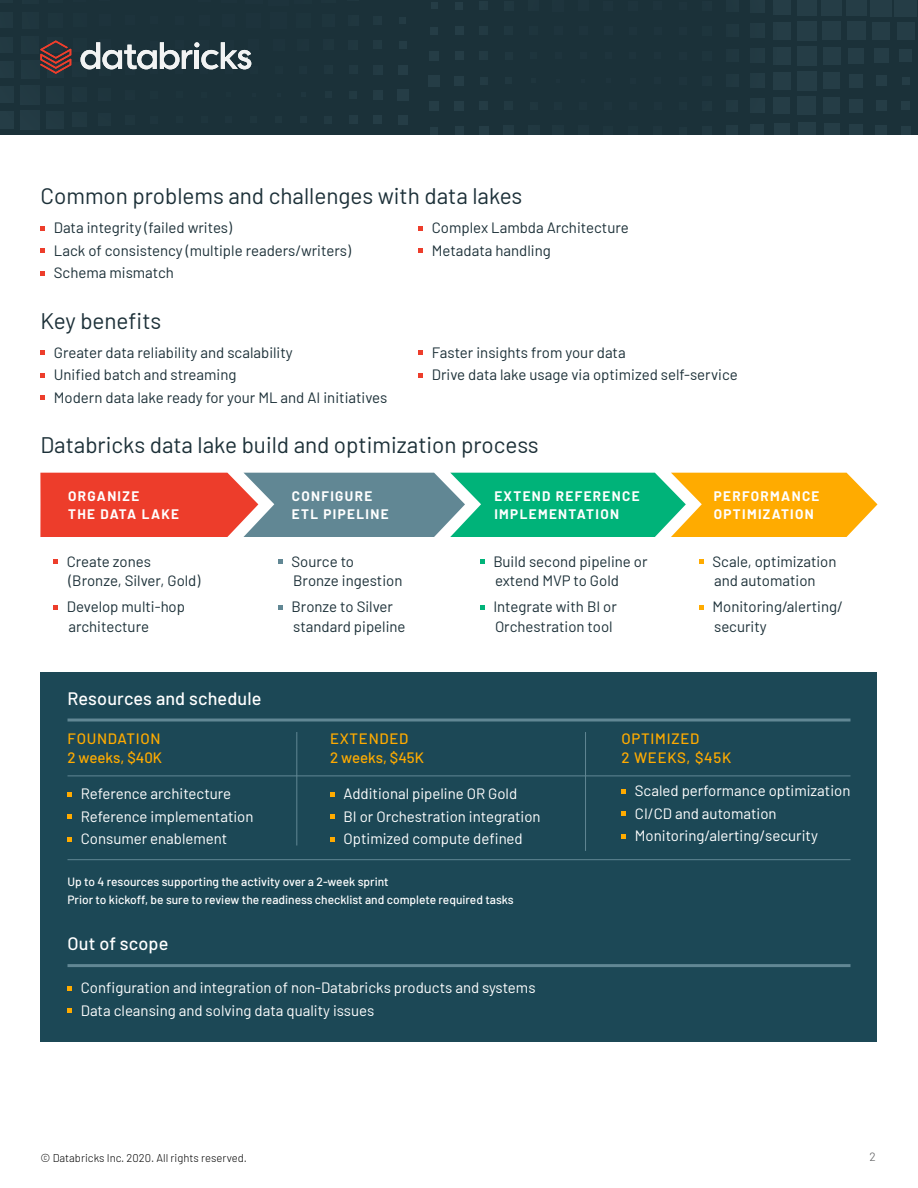
<style>
.page{position:relative;width:918px;height:1188px;background:#fff}
.page>*{position:absolute;margin:0;border:0;box-sizing:border-box;transform-origin:0 0}
.t1{font:22.5px "Barlow";color:#1c3038}
.t2{font:500 18px "Barlow";letter-spacing:.01em;color:#fff}
.t3{font:15px/19.5px "Barlow";color:#1c3038}
.t4{font:15px/22.5px "Barlow";color:#fff}
.t5{font:500 15px/19.5px "Barlow";letter-spacing:.05em;color:#ffab00}
.t6{font:500 15px/19.5px "Barlow";letter-spacing:.02em;color:#ffab00}
.t7{font:700 13.5px/18px "Barlow";letter-spacing:.1em;color:#fff}
.t8{font:500 12px/18px "Barlow";color:#fff}
.t9{font:300 12px "Barlow";color:#58595b}
.t10{font:300 11.25px "Barlow";color:#000}
</style>
<div class="page">
<div style="left:0;top:0;width:918px;height:135px;background:#1b3139"></div>
<svg style="left:431px;top:3px;width:6px;height:6px"></svg>
<div style="left:455px;top:2px;width:8px;height:8px;background:#253d46"></div>
<div style="left:773px;top:0;width:17px;height:14px;background:#253d46"></div>
<div style="left:797px;top:0;width:19px;height:16px;background:#253d46"></div>
<div style="left:821px;top:0;width:21px;height:16px;background:#253d46"></div>
<div style="left:846px;top:0;width:21px;height:16px;background:#253d46"></div>
<div style="left:870px;top:0;width:22px;height:17px;background:#253d46"></div>
<div style="left:895px;top:0;width:22px;height:17px;background:#253d46"></div>
<div style="left:430px;top:27px;width:8px;height:8px;background:#253d46"></div>
<div style="left:455px;top:27px;width:8px;height:8px;background:#253d46"></div>
<div style="left:773px;top:22px;width:17px;height:17px;background:#253d46"></div>
<div style="left:797px;top:21px;width:19px;height:20px;background:#253d46"></div>
<div style="left:822px;top:21px;width:19px;height:19px;background:#253d46"></div>
<div style="left:847px;top:22px;width:19px;height:18px;background:#253d46"></div>
<div style="left:872px;top:22px;width:18px;height:18px;background:#253d46"></div>
<div style="left:897px;top:22px;width:18px;height:18px;background:#253d46"></div>
<div style="left:429px;top:51px;width:10px;height:10px;background:#253d46"></div>
<div style="left:455px;top:51px;width:9px;height:9px;background:#253d46"></div>
<div style="left:773px;top:47px;width:17px;height:17px;background:#253d46"></div>
<div style="left:797px;top:46px;width:19px;height:20px;background:#253d46"></div>
<div style="left:823px;top:47px;width:17px;height:18px;background:#253d46"></div>
<div style="left:848px;top:48px;width:16px;height:16px;background:#253d46"></div>
<div style="left:874px;top:49px;width:14px;height:14px;background:#253d46"></div>
<div style="left:900px;top:50px;width:12px;height:12px;background:#253d46"></div>
<div style="left:429px;top:75px;width:11px;height:11px;background:#253d46"></div>
<div style="left:454px;top:76px;width:10px;height:9px;background:#253d46"></div>
<div style="left:773px;top:72px;width:17px;height:17px;background:#253d46"></div>
<div style="left:797px;top:71px;width:19px;height:19px;background:#253d46"></div>
<div style="left:823px;top:72px;width:17px;height:17px;background:#253d46"></div>
<div style="left:850px;top:74px;width:13px;height:13px;background:#253d46"></div>
<div style="left:876px;top:75px;width:10px;height:11px;background:#253d46"></div>
<div style="left:902px;top:77px;width:8px;height:7px;background:#253d46"></div>
<div style="left:429px;top:101px;width:10px;height:9px;background:#253d46"></div>
<div style="left:455px;top:101px;width:9px;height:9px;background:#253d46"></div>
<div style="left:774px;top:97px;width:16px;height:17px;background:#253d46"></div>
<div style="left:797px;top:96px;width:19px;height:19px;background:#253d46"></div>
<div style="left:823px;top:98px;width:17px;height:16px;background:#253d46"></div>
<div style="left:850px;top:99px;width:13px;height:13px;background:#253d46"></div>
<div style="left:876px;top:100px;width:11px;height:11px;background:#253d46"></div>
<div style="left:902px;top:101px;width:8px;height:9px;background:#253d46"></div>
<div style="left:430px;top:127px;width:8px;height:8px;background:#253d46"></div>
<div style="left:455px;top:126px;width:8px;height:9px;background:#253d46"></div>
<div style="left:774px;top:123px;width:16px;height:12px;background:#253d46"></div>
<div style="left:798px;top:122px;width:18px;height:13px;background:#253d46"></div>
<div style="left:824px;top:123px;width:15px;height:12px;background:#253d46"></div>
<div style="left:850px;top:124px;width:13px;height:11px;background:#253d46"></div>
<div style="left:875px;top:125px;width:12px;height:10px;background:#253d46"></div>
<div style="left:901px;top:126px;width:10px;height:9px;background:#253d46"></div>
<svg style="left:0;top:17px;width:409px;height:113px"></svg>
<svg style="left:462px;top:0;width:318px;height:135px"></svg>
<div style="left:40px;top:672px;width:838px;height:369px;background:#1c4856"></div>
<svg style="left:40px;top:473px;width:837px;height:64px;background:#98905d"></svg>
<svg style="left:53px;top:560px;width:5px;height:4px"></svg>
<svg style="left:53px;top:605px;width:5px;height:5px"></svg>
<svg style="left:480px;top:560px;width:4px;height:4px"></svg>
<svg style="left:480px;top:605px;width:4px;height:5px"></svg>
<svg style="left:278px;top:560px;width:5px;height:4px"></svg>
<svg style="left:278px;top:605px;width:5px;height:5px"></svg>
<svg style="left:699px;top:560px;width:4px;height:4px"></svg>
<svg style="left:699px;top:605px;width:4px;height:5px"></svg>
<svg style="left:81px;top:42px;width:170px;height:27px"></svg>
<svg style="left:40px;top:40px;width:31px;height:34px"></svg>
<svg style="left:40px;top:226px;width:5px;height:5px"></svg>
<svg style="left:418px;top:226px;width:5px;height:5px"></svg>
<svg style="left:40px;top:249px;width:5px;height:4px"></svg>
<svg style="left:418px;top:249px;width:5px;height:4px"></svg>
<svg style="left:40px;top:271px;width:5px;height:5px"></svg>
<svg style="left:40px;top:351px;width:5px;height:4px"></svg>
<svg style="left:418px;top:351px;width:5px;height:4px"></svg>
<svg style="left:40px;top:373px;width:5px;height:5px"></svg>
<svg style="left:418px;top:373px;width:5px;height:5px"></svg>
<svg style="left:40px;top:396px;width:5px;height:4px"></svg>
<svg style="left:68px;top:986px;width:4px;height:4px"></svg>
<svg style="left:68px;top:1008px;width:4px;height:5px"></svg>
<svg style="left:68px;top:792px;width:4px;height:5px"></svg>
<svg style="left:68px;top:815px;width:4px;height:4px"></svg>
<svg style="left:68px;top:837px;width:4px;height:5px"></svg>
<svg style="left:622px;top:789px;width:4px;height:5px"></svg>
<svg style="left:622px;top:812px;width:4px;height:4px"></svg>
<svg style="left:622px;top:834px;width:4px;height:5px"></svg>
<svg style="left:330px;top:792px;width:4px;height:5px"></svg>
<svg style="left:330px;top:815px;width:4px;height:4px"></svg>
<svg style="left:330px;top:837px;width:4px;height:5px"></svg>
<hr style="left:68px;top:719px;width:782px;height:3px;background:#618794">
<hr style="left:68px;top:964px;width:782px;height:3px;background:#618794">
<hr style="left:68px;top:859px;width:782px;height:1px;background:#618794">
<hr style="left:68px;top:776px;width:782px;height:1px;background:#618794">
<hr style="left:297px;top:732px;width:1px;height:114px;background:#618794">
<hr style="left:585px;top:732px;width:1px;height:119px;background:#618794">
<h1 class="t1" style="left:40px;top:180px;width:483px">Common problems and challenges with data lakes</h1>
<p class="t3" style="left:54px;top:217px;width:180px">Data integrity (failed writes)</p>
<p class="t3" style="left:432px;top:217px;width:198px">Complex Lambda Architecture</p>
<p class="t3" style="left:54px;top:239px;width:299px">Lack of consistency (multiple readers/writers)</p>
<p class="t3" style="left:432px;top:239px;width:120px">Metadata handling</p>
<p class="t3" style="left:54px;top:262px;width:122px">Schema mismatch</p>
<h1 class="t1" style="left:40px;top:304px;width:122px">Key benefits</h1>
<p class="t3" style="left:54px;top:341px;width:240px">Greater data reliability and scalability</p>
<p class="t3" style="left:432px;top:341px;width:195px">Faster insights from your data</p>
<p class="t3" style="left:54px;top:364px;width:184px">Unified batch and streaming</p>
<p class="t3" style="left:432px;top:364px;width:308px">Drive data lake usage via optimized self-service</p>
<p class="t3" style="left:54px;top:386px;width:335px">Modern data lake ready for your ML and AI initiatives</p>
<h1 class="t1" style="left:40px;top:429px;width:500px">Databricks data lake build and optimization process</h1>
<p class="t7" style="left:68px;top:486px;width:113px">ORGANIZE<br>THE DATA LAKE</p>
<p class="t7" style="left:494px;top:486px;width:147px">EXTEND REFERENCE<br>IMPLEMENTATION</p>
<p class="t7" style="left:292px;top:486px;width:98px">CONFIGURE<br>ETL PIPELINE</p>
<p class="t7" style="left:714px;top:486px;width:107px">PERFORMANCE<br>OPTIMIZATION</p>
<p class="t3" style="left:67px;top:550px;width:135px">Create zones (Bronze, Silver, Gold)</p>
<p class="t3" style="left:67px;top:596px;width:120px">Develop multi-hop architecture</p>
<p class="t2" style="left:68px;top:685px;width:196px">Resources and schedule</p>
<p class="t6" style="left:68px;top:727px;width:96px">FOUNDATION<br>2 weeks, $40K</p>
<p class="t4" style="left:81px;top:781px;width:174px">Reference architecture<br>Reference implementation<br>Consumer enablement</p>
<p class="t3" style="left:292px;top:550px;width:112px">Source to<br>Bronze ingestion</p>
<p class="t3" style="left:292px;top:596px;width:115px">Bronze to Silver standard pipeline</p>
<p class="t3" style="left:493px;top:550px;width:156px">Build second pipeline or extend MVP to Gold</p>
<p class="t3" style="left:493px;top:596px;width:125px">Integrate with BI or<br>Orchestration tool</p>
<p class="t3" style="left:712px;top:550px;width:126px">Scale, optimization and automation</p>
<p class="t3" style="left:712px;top:596px;width:132px">Monitoring/alerting/ security</p>
<p class="t5" style="left:330px;top:727px;width:95px">EXTENDED<br>2 weeks, $45K</p>
<p class="t4" style="left:343px;top:781px;width:199px">Additional pipeline OR Gold<br>BI or Orchestration integration<br>Optimized compute defined</p>
<p class="t5" style="left:622px;top:727px;width:111px">OPTIMIZED<br>2 WEEKS, $45K</p>
<p class="t4" style="left:635px;top:778px;width:217px">Scaled performance optimization<br>CI/CD and automation<br>Monitoring/alerting/security</p>
<p class="t8" style="left:68px;top:872px;width:448px">Up to 4 resources supporting the activity over a 2-week sprint<br>Prior to kickoff, be sure to review the readiness checklist and complete required tasks</p>
<p class="t2" style="left:68px;top:931px;width:102px">Out of scope</p>
<p class="t4" style="left:81px;top:975px;width:456px">Configuration and integration of non-Databricks products and systems<br>Data cleansing and solving data quality issues</p>
<p class="t10" style="left:40px;top:1150px;width:208px">© Databricks Inc. 2020. All rights reserved.</p>
<p class="t9" style="left:870px;top:1148px;width:8px">2</p>
</div>
